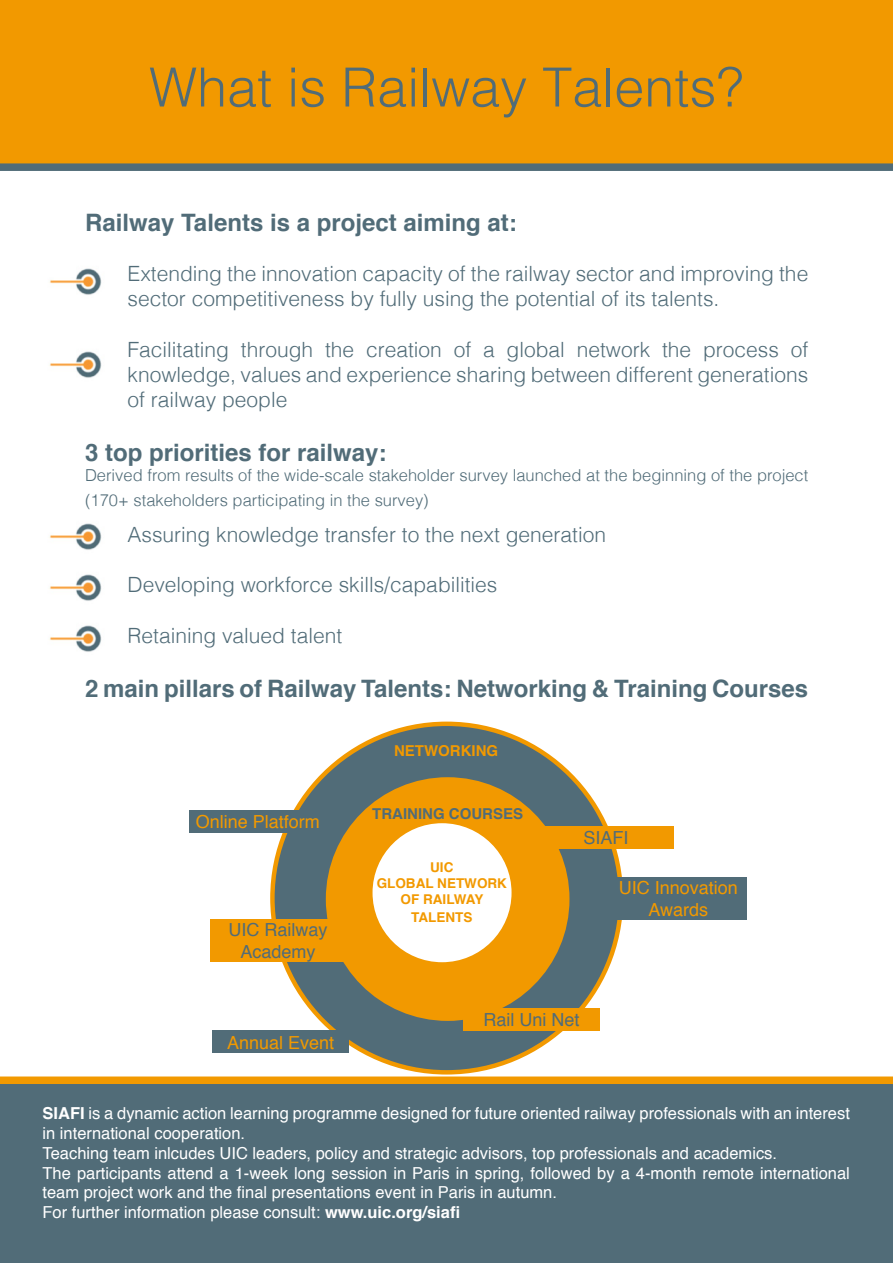
<style>
.page{position:relative;width:893px;height:1263px;background:#fff}
.page>*{position:absolute;margin:0;border:0;box-sizing:border-box;transform-origin:0 0}
.t1{font:300 54px "Helvetica";color:#516c78}
.t2{font:700 24px "Helvetica";color:#516c78}
.t3{font:300 21px/25.2px "Helvetica";color:#516c78}
.t4{font:18px/21.6px "Helvetica";color:#f29900;text-align:center}
.t5{font:18px/21.6px "Helvetica";color:#516c78;text-align:center}
.t6{font:16.5px/19.8px "Helvetica";color:#fff}
.t7{font:300 16.5px/25.2px "Helvetica";color:#516c78}
.t8{font:700 15px "Helvetica";color:#516c78}
.t9{font:700 15px "Helvetica";color:#f29900}
.t10{font:700 13.5px/18px "Helvetica";color:#f29900;text-align:center}
.s1{font-weight:700}
</style>
<div class="page">
<div style="left:0;top:0;width:893px;height:171px;background:#f29900"></div>
<div style="left:0;top:1076px;width:893px;height:187px;background:#516c78"></div>
<img style="left:50px;top:268px;width:52px;height:27px">
<img style="left:50px;top:351px;width:52px;height:27px">
<img style="left:50px;top:523px;width:52px;height:27px">
<img style="left:50px;top:574px;width:52px;height:27px">
<img style="left:50px;top:625px;width:52px;height:27px">
<div style="left:272px;top:724px;width:349px;height:348px;background:#516c78;border-radius:50%"></div>
<div style="left:327px;top:779px;width:241px;height:240px;background:#f29900;border-radius:50%"></div>
<div style="left:372px;top:822px;width:140px;height:141px;background:#fff;border-radius:50%"></div>
<div style="left:190px;top:810px;width:136px;height:23px;background:#516c78"></div>
<div style="left:213px;top:1030px;width:136px;height:23px;background:#516c78"></div>
<div style="left:610px;top:877px;width:136px;height:42px;background:#516c78"></div>
<div style="left:463px;top:1008px;width:137px;height:22px;background:#f29900"></div>
<div style="left:538px;top:826px;width:136px;height:22px;background:#f29900"></div>
<div style="left:210px;top:919px;width:136px;height:42px;background:#f29900"></div>
<p class="t1" style="left:149px;top:41px;width:596px">What is Railway Talents?</p>
<p class="t2" style="left:85px;top:203px;width:433px">Railway Talents is a project aiming at:</p>
<p class="t3" style="left:128px;top:259px;width:682px">Extending the innovation capacity of the railway sector and improving the sector competitiveness by fully using the potential of its talents.</p>
<p class="t3" style="left:128px;top:335px;width:682px;text-align:justify">Facilitating through the creation of a global network the process of knowledge, values and experience sharing between different generations of railway people</p>
<p class="t2" style="left:85px;top:433px;width:303px">3 top priorities for railway:</p>
<p class="t7" style="left:85px;top:461px;width:725px">Derived from results of the wide-scale stakeholder survey launched at the beginning of the project (170+ stakeholders participating in the survey)</p>
<p class="t3" style="left:128px;top:520px;width:480px">Assuring knowledge transfer to the next generation</p>
<p class="t3" style="left:128px;top:571px;width:371px">Developing workforce skills/capabilities</p>
<p class="t3" style="left:128px;top:621px;width:216px">Retaining valued talent</p>
<p class="t2" style="left:85px;top:669px;width:725px">2 main pillars of Railway Talents: Networking &amp; Training Courses</p>
<p class="t4" style="left:196px;top:811px;width:126px">Online Platform</p>
<p class="t5" style="left:229px;top:919px;width:100px">UIC Railway<br>Academy</p>
<p class="t4" style="left:227px;top:1032px;width:109px">Annual Event</p>
<p class="t9" style="left:394px;top:739px;width:106px">NETWORKING</p>
<p class="t8" style="left:372px;top:801px;width:152px">TRAINING COURSES</p>
<p class="t10" style="left:430px;top:858px;width:25px">UIC</p>
<p class="t10" style="left:377px;top:874px;width:132px">GLOBAL NETWORK</p>
<p class="t10" style="left:401px;top:891px;width:84px">OF RAILWAY<br>TALENTS</p>
<p class="t5" style="left:583px;top:827px;width:47px">SIAFI</p>
<p class="t4" style="left:619px;top:877px;width:121px">UIC Innovation<br>Awards</p>
<p class="t5" style="left:483px;top:1009px;width:98px">Rail Uni Net</p>
<p class="t6" style="left:43px;top:1104px;width:809px"><span class="s1">SIAFI</span> is a dynamic action learning programme designed for future oriented railway professionals with an interest in international cooperation.</p>
<p class="t6" style="left:43px;top:1143px;width:736px">Teaching team inlcudes UIC leaders, policy and strategic advisors, top professionals and academics.</p>
<p class="t6" style="left:43px;top:1163px;width:809px">The participants attend a 1-week long session in Paris in spring, followed by a 4-month remote international team project work and the final presentations event in Paris in autumn.</p>
<p class="t6" style="left:43px;top:1203px;width:419px">For further information please consult: <span class="s1">www.uic.org/siafi</span></p>
</div>
